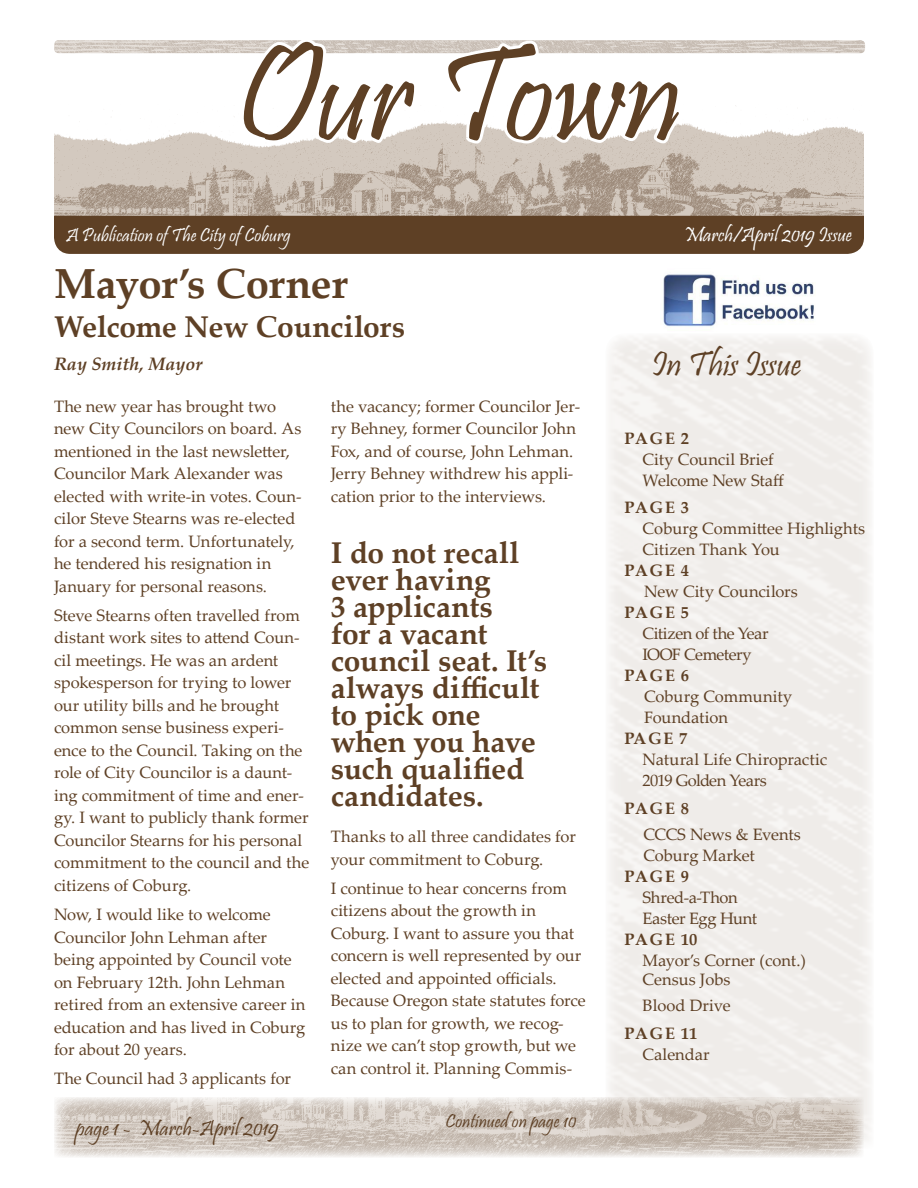
<style>
.page{position:relative;width:918px;height:1188px;background:#fff}
.page>*{position:absolute;margin:0;border:0;box-sizing:border-box;transform-origin:0 0}
.t1{font:139.5px "Pristina";letter-spacing:-.01em;color:#5e4025}
.HEADING{font:700 42px "Palatino Linotype";letter-spacing:-.015em;color:#5e4025}
.t2{font:36px "Pristina";letter-spacing:-.005em;color:#5e4025}
.Article_quote{font:700 30px/27px "Palatino Linotype";letter-spacing:-.005em;color:#5e4025}
.HEADING-2{font:700 30px "Palatino Linotype";letter-spacing:-.01em;color:#5e4025}
.t3{font:22.5px "Pristina";color:#5e4025}
.t4{font:21px "Pristina";color:#fff}
.t5{font:19.5px "Pristina";color:#fff}
.t6{font:19.5px "Pristina";letter-spacing:.005em;color:#5e4025}
.HEADING-3{font:italic 700 18px "Palatino Linotype";color:#5e4025}
.Article_Text{font:16.5px/22.5px "Palatino Linotype";letter-spacing:-.005em;color:#5e4025}
.Article_Text-2{font:700 16.5px "Palatino Linotype";letter-spacing:.1em;color:#5e4025}
.Article_Text-3{font:16.5px/21px "Palatino Linotype";letter-spacing:-.03em;color:#5e4025}
.Article_Text-4{font:16.5px "Palatino Linotype";letter-spacing:-.045em;color:#5e4025}
.Article_Text-5{font:16.5px "Palatino Linotype";letter-spacing:-.025em;color:#5e4025}
</style>
<div class="page">
<img style="left:54px;top:1097px;width:808px;height:60px">
<img style="left:54px;top:40px;width:811px;height:13px">
<img style="left:54px;top:105px;width:810px;height:111px">
<div style="left:54px;top:216px;width:810px;height:38px;background:#5e4025"></div>
<svg style="left:238px;top:40px;width:183px;height:138px"></svg>
<svg style="left:445px;top:40px;width:240px;height:156px"></svg>
<div style="left:54px;top:227px;width:810px;height:7px;background:#5e4025"></div>
<img style="left:663px;top:274px;width:151px;height:53px">
<p class="t1" style="left:235px;top:18px;width:449px">Our Town</p>
<p class="t5" style="left:66px;top:224px;width:226px">A Publication of The City of Coburg</p>
<p class="t4" style="left:684px;top:223px;width:170px">March/April 2019 Issue</p>
<p class="HEADING" style="left:54px;top:254px;width:295px">Mayor’s Corner</p>
<p class="HEADING-2" style="left:54px;top:306px;width:353px">Welcome New Councilors</p>
<p class="HEADING-3" style="left:54px;top:351px;width:150px">Ray Smith, Mayor</p>
<p class="t2" style="left:652px;top:344px;width:151px">In This Issue</p>
<p class="Article_Text" style="left:54px;top:394px;width:249px">The new year has brought two new City Councilors on board. As mentioned in the last newsletter,<br>Councilor Mark Alexander was elected with write-in votes. Coun&shy;cilor Steve Stearns was re-elected for a second term. Unfortunately, he tendered his resignation in<br>January for personal reasons.</p>
<p class="Article_Text" style="left:54px;top:603px;width:257px">Steve Stearns often travelled from distant work sites to attend Coun&shy;cil meetings. He was an ardent spokesperson for trying to lower our utility bills and he brought common sense business experi&shy;ence to the Council. Taking on the role of City Councilor is a daunt&shy;ing commitment of time and ener&shy;gy. I want to publicly thank former<br>Councilor Stearns for his personal commitment to the council and the citizens of Coburg.</p>
<p class="Article_Text" style="left:54px;top:903px;width:253px">Now, I would like to welcome<br>Councilor John Lehman after being appointed by Council vote on February 12th. John Lehman retired from an extensive career in education and has lived in Coburg for about 20 years.</p>
<p class="Article_Text" style="left:54px;top:1067px;width:238px">The Council had 3 applicants for</p>
<p class="Article_Text" style="left:331px;top:394px;width:251px">the vacancy; former Councilor Jer&shy;ry Behney, former Councilor John Fox, and of course, John Lehman.<br>Jerry Behney withdrew his appli&shy;cation prior to the interviews.</p>
<p class="Article_quote" style="left:331px;top:538px;width:218px">I do not recall ever having<br>3 applicants<br>for a vacant council seat. It’s always difficult to pick one when you have such qualified candidates.</p>
<p class="Article_Text" style="left:331px;top:825px;width:247px">Thanks to all three candidates for your commitment to Coburg.</p>
<p class="Article_Text" style="left:331px;top:876px;width:257px">I continue to hear concerns from citizens about the growth in<br>Coburg. I want to assure you that concern is well represented by our elected and appointed officials.<br>Because Oregon state statutes force us to plan for growth, we recog&shy;nize we can’t stop growth, but we can control it. Planning Commis-</p>
<h3 class="t3" style="left:76px;top:1116px;width:204px">page 1 - March-April 2019</h3>
<p class="t6" style="left:445px;top:1110px;width:133px">Continued on page 10</p>
<p class="Article_Text-2" style="left:625px;top:426px;width:66px">PAGE 2</p>
<p class="Article_Text" style="left:643px;top:447px;width:133px">City Council Brief</p>
<p class="Article_Text" style="left:643px;top:468px;width:143px">Welcome New Staff</p>
<p class="Article_Text-2" style="left:625px;top:496px;width:66px">PAGE 3</p>
<p class="Article_Text" style="left:643px;top:517px;width:224px">Coburg Committee Highlights</p>
<p class="Article_Text" style="left:643px;top:538px;width:139px">Citizen Thank You</p>
<p class="Article_Text-2" style="left:625px;top:559px;width:66px">PAGE 4</p>
<p class="Article_Text" style="left:644px;top:580px;width:155px">New City Councilors</p>
<p class="Article_Text-2" style="left:625px;top:601px;width:66px">PAGE 5</p>
<p class="Article_Text-3" style="left:643px;top:623px;width:128px">Citizen of the Year<br>IOOF Cemetery</p>
<p class="Article_Text-2" style="left:625px;top:664px;width:66px">PAGE 6</p>
<p class="Article_Text" style="left:644px;top:685px;width:150px">Coburg Community</p>
<p class="Article_Text" style="left:644px;top:706px;width:85px">Foundation</p>
<p class="Article_Text-2" style="left:625px;top:727px;width:64px">PAGE 7</p>
<p class="Article_Text" style="left:643px;top:748px;width:186px">Natural Life Chiropractic</p>
<p class="Article_Text-4" style="left:643px;top:769px;width:126px">2019 Golden Years</p>
<p class="Article_Text-2" style="left:625px;top:797px;width:66px">PAGE 8</p>
<p class="Article_Text" style="left:643px;top:822px;width:159px">CCCS News &amp; Events</p>
<p class="Article_Text" style="left:643px;top:843px;width:113px">Coburg Market</p>
<p class="Article_Text-2" style="left:625px;top:864px;width:66px">PAGE 9</p>
<p class="Article_Text" style="left:643px;top:885px;width:97px">Shred-a-Thon</p>
<p class="Article_Text-5" style="left:643px;top:906px;width:116px">Easter Egg Hunt</p>
<p class="Article_Text-2" style="left:625px;top:927px;width:74px">PAGE 10</p>
<p class="Article_Text" style="left:643px;top:948px;width:165px">Mayor’s Corner (cont.)</p>
<p class="Article_Text" style="left:643px;top:968px;width:89px">Census Jobs</p>
<p class="Article_Text" style="left:643px;top:994px;width:90px">Blood Drive</p>
<p class="Article_Text-2" style="left:625px;top:1022px;width:74px">PAGE 11</p>
<p class="Article_Text" style="left:643px;top:1043px;width:69px">Calendar</p>
</div>
